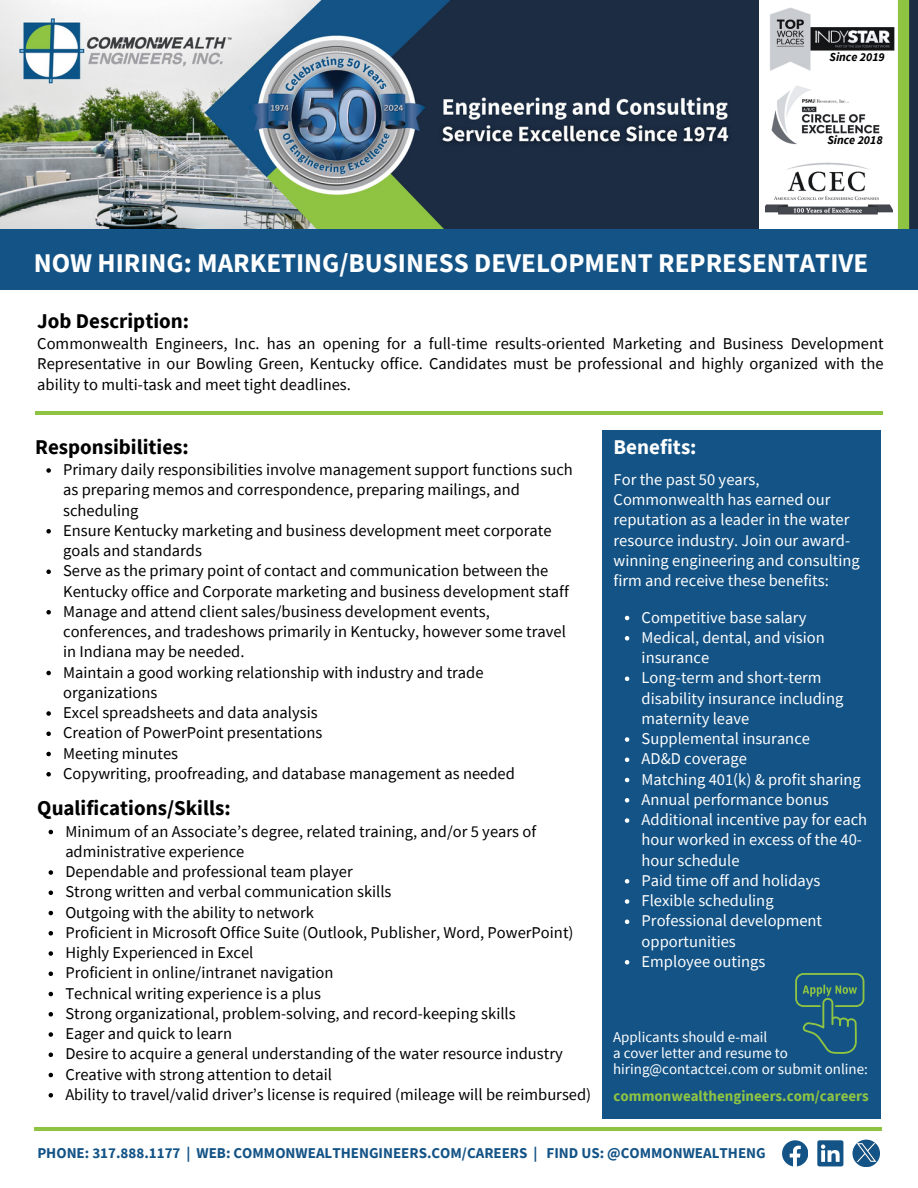
<style>
.page{position:relative;width:918px;height:1188px;background:#fff}
.page>*{position:absolute;margin:0;border:0;box-sizing:border-box;transform-origin:0 0}
.t1{font:700 27px "Source Sans Pro";color:#fff}
.t2{font:700 21px "Source Sans Pro";color:#000}
.t3{font:700 21px "Source Sans Pro";color:#fff}
.t4{font:16.5px/20.2px "Source Sans Pro";color:#000}
.t5{font:16.5px/20.2px "Source Sans Pro";color:#fff}
.t6{font:15px/16px "Source Sans Pro";color:#fff}
.t7{font:700 15px "Source Sans Pro";color:#135386}
.t8{font:700 15px "Source Sans Pro";color:#8fc443}
.t9{font:italic 700 12.15px "Source Sans Pro";color:#000}
</style>
<div class="page">
<img style="left:0;top:0;width:918px;height:230px">
<div style="left:602px;top:430px;width:279px;height:688px;background:#135386"></div>
<svg style="left:795px;top:973px;width:69px;height:81px"></svg>
<div style="left:759px;top:0;width:145px;height:237px;background:#fff"></div>
<div style="left:898px;top:0;width:11px;height:248px;background:#8fc443"></div>
<div style="left:0;top:230px;width:918px;height:60px;background:#135386"></div>
<svg style="left:782px;top:1140px;width:26px;height:26px"></svg>
<svg style="left:817px;top:1140px;width:26px;height:26px"></svg>
<hr style="left:34px;top:1127px;width:847px;height:4px;background:#8fc443">
<img style="left:765px;top:162px;width:127px;height:53px">
<svg style="left:46px;top:468px;width:5px;height:5px"></svg>
<svg style="left:46px;top:529px;width:5px;height:5px"></svg>
<svg style="left:46px;top:570px;width:5px;height:4px"></svg>
<svg style="left:46px;top:610px;width:5px;height:5px"></svg>
<svg style="left:46px;top:671px;width:5px;height:4px"></svg>
<svg style="left:46px;top:711px;width:5px;height:5px"></svg>
<svg style="left:46px;top:732px;width:5px;height:4px"></svg>
<svg style="left:46px;top:752px;width:5px;height:4px"></svg>
<svg style="left:46px;top:772px;width:5px;height:5px"></svg>
<svg style="left:49px;top:830px;width:4px;height:4px"></svg>
<svg style="left:49px;top:870px;width:4px;height:5px"></svg>
<svg style="left:49px;top:891px;width:4px;height:4px"></svg>
<svg style="left:49px;top:911px;width:4px;height:4px"></svg>
<svg style="left:49px;top:931px;width:4px;height:5px"></svg>
<svg style="left:49px;top:951px;width:4px;height:5px"></svg>
<svg style="left:49px;top:972px;width:4px;height:4px"></svg>
<svg style="left:49px;top:992px;width:4px;height:4px"></svg>
<svg style="left:49px;top:1012px;width:4px;height:5px"></svg>
<svg style="left:49px;top:1032px;width:4px;height:5px"></svg>
<svg style="left:49px;top:1053px;width:4px;height:4px"></svg>
<svg style="left:49px;top:1073px;width:4px;height:4px"></svg>
<svg style="left:49px;top:1093px;width:4px;height:5px"></svg>
<svg style="left:625px;top:616px;width:4px;height:4px"></svg>
<svg style="left:625px;top:636px;width:4px;height:5px"></svg>
<svg style="left:625px;top:677px;width:4px;height:4px"></svg>
<svg style="left:625px;top:737px;width:4px;height:5px"></svg>
<svg style="left:625px;top:758px;width:4px;height:4px"></svg>
<svg style="left:625px;top:778px;width:4px;height:4px"></svg>
<svg style="left:625px;top:798px;width:4px;height:5px"></svg>
<svg style="left:625px;top:818px;width:4px;height:5px"></svg>
<svg style="left:625px;top:879px;width:4px;height:5px"></svg>
<svg style="left:625px;top:899px;width:4px;height:5px"></svg>
<svg style="left:625px;top:920px;width:4px;height:4px"></svg>
<svg style="left:625px;top:960px;width:4px;height:5px"></svg>
<hr style="left:35px;top:411px;width:848px;height:4px;background:#8fc443">
<img style="left:771px;top:85px;width:109px;height:60px">
<div style="left:799px;top:134px;width:91px;height:20px;background:#fff"></div>
<img style="left:770px;top:7px;width:125px;height:64px">
<div style="left:775px;top:48px;width:34px;height:13px;background:#c9ccd0"></div>
<div style="left:852px;top:1140px;width:28px;height:27px;background:#135386;border-radius:50%"></div>
<img style="left:857px;top:1143px;width:21px;height:21px">
<p class="t9" style="left:830px;top:49px;width:57px">Since 2019</p>
<p class="t9" style="left:827px;top:132px;width:57px">Since 2018</p>
<h1 class="t1" style="left:34px;top:245px;width:836px">NOW HIRING: MARKETING/BUSINESS DEVELOPMENT REPRESENTATIVE</h1>
<p class="t2" style="left:37px;top:307px;width:153px">Job Description:</p>
<p class="t4" style="left:37px;top:333px;width:848px;text-align:justify">Commonwealth Engineers, Inc. has an opening for a full-time results-oriented Marketing and Business Development Representative in our Bowling Green, Kentucky office. Candidates must be professional and highly organized with the ability to multi-task and meet tight deadlines.</p>
<p class="t2" style="left:35px;top:433px;width:155px">Responsibilities:</p>
<p class="t4" style="left:63px;top:459px;width:511px">Primary daily responsibilities involve management support functions such as preparing memos and correspondence, preparing mailings, and scheduling<br>Ensure Kentucky marketing and business development meet corporate goals and standards<br>Serve as the primary point of contact and communication between the Kentucky office and Corporate marketing and business development staff Manage and attend client sales/business development events, conferences, and tradeshows primarily in Kentucky, however some travel in Indiana may be needed.<br>Maintain a good working relationship with industry and trade organizations<br>Excel spreadsheets and data analysis<br>Creation of PowerPoint presentations<br>Meeting minutes<br>Copywriting, proofreading, and database management as needed</p>
<p class="t2" style="left:37px;top:794px;width:195px">Qualifications/Skills:</p>
<p class="t4" style="left:65px;top:821px;width:527px">Minimum of an Associate’s degree, related training, and/or 5 years of administrative experience<br>Dependable and professional team player<br>Strong written and verbal communication skills<br>Outgoing with the ability to network<br>Proficient in Microsoft Office Suite (Outlook, Publisher, Word, PowerPoint)<br>Highly Experienced in Excel<br>Proficient in online/intranet navigation<br>Technical writing experience is a plus<br>Strong organizational, problem-solving, and record-keeping skills<br>Eager and quick to learn<br>Desire to acquire a general understanding of the water resource industry Creative with strong attention to detail<br>Ability to travel/valid driver’s license is required (mileage will be reimbursed)</p>
<p class="t3" style="left:614px;top:433px;width:85px">Benefits:</p>
<p class="t5" style="left:614px;top:469px;width:248px">For the past 50 years,<br>Commonwealth has earned our reputation as a leader in the water resource industry. Join our award&shy;winning engineering and consulting firm and receive these benefits:</p>
<p class="t5" style="left:642px;top:607px;width:227px">Competitive base salary<br>Medical, dental, and vision insurance<br>Long-term and short-term disability insurance including maternity leave<br>Supplemental insurance<br>AD&amp;D coverage<br>Matching 401(k) &amp; profit sharing<br>Annual performance bonus<br>Additional incentive pay for each hour worked in excess of the 40- hour schedule<br>Paid time off and holidays<br>Flexible scheduling<br>Professional development opportunities<br>Employee outings</p>
<p class="t6" style="left:613px;top:1029px;width:256px">Applicants should e-mail<br>a cover letter and resume to hiring@contactcei.com or submit online:</p>
<p class="t8" style="left:614px;top:1086px;width:257px">commonwealthengineers.com/careers</p>
<p class="t7" style="left:37px;top:1143px;width:730px">PHONE: 317.888.1177 | WEB: COMMONWEALTHENGINEERS.COM/CAREERS | FIND US: @COMMONWEALTHENG</p>
</div>
